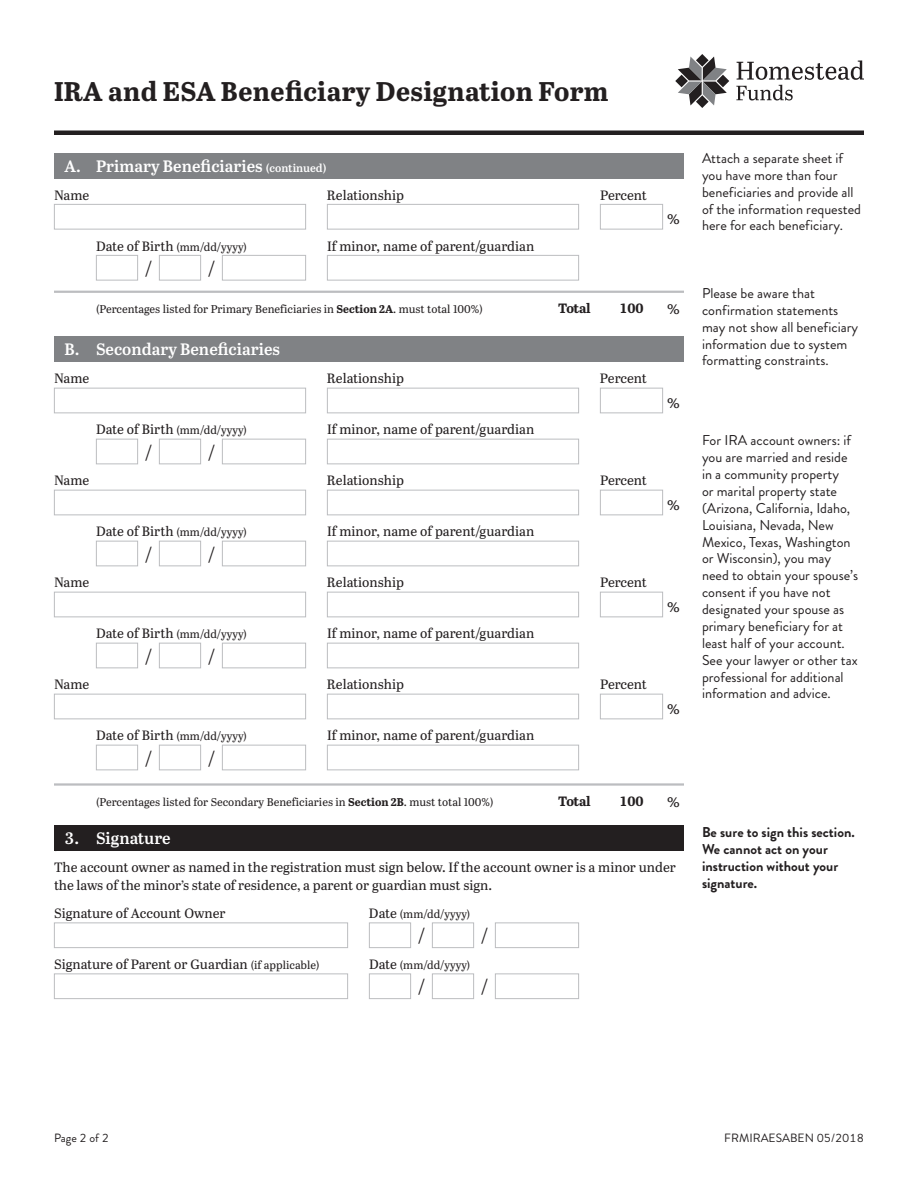
<style>
.page{position:relative;width:918px;height:1188px;background:#fff}
.page>*{position:absolute;margin:0;border:0;box-sizing:border-box;transform-origin:0 0}
.t1{font:700 27px "Abril Text";letter-spacing:.01em;color:#231f20}
.t2{font:18px "Abril Text";color:#231f20}
.t3{font:600 16.5px "Abril Text";color:#fff}
.t4{font:14.25px/16.8px "Brandon Grotesque";color:#231f20}
.t5{font:700 14.25px/16.8px "Brandon Grotesque";color:#231f20}
.t6{font:13.5px/18px "Abril Text";color:#231f20}
.t7{font:700 13.5px "Abril Text";letter-spacing:-.025em;color:#231f20}
.t8{font:12px "Brandon Grotesque";color:#231f20}
.t9{font:11.25px "Abril Text";color:#231f20}
.s1{font-size:11.25px}
.s2{font-size:13.5px}
.s3{font-weight:700}
</style>
<div class="page">
<svg style="left:736px;top:60px;width:128px;height:40px"></svg>
<svg style="left:675px;top:54px;width:54px;height:54px"></svg>
<div style="left:54px;top:130px;width:810px;height:5px;background:#231f20"></div>
<div style="left:54px;top:153px;width:630px;height:25px;background:#808285"></div>
<div style="left:54px;top:204px;width:252px;height:26px;border:1px solid #bcbdc0"></div>
<div style="left:327px;top:204px;width:252px;height:26px;border:1px solid #bcbdc0"></div>
<div style="left:600px;top:204px;width:63px;height:26px;border:1px solid #bcbdc0"></div>
<div style="left:96px;top:255px;width:42px;height:25px;border:1px solid #bcbdc0"></div>
<div style="left:159px;top:255px;width:42px;height:25px;border:1px solid #bcbdc0"></div>
<div style="left:222px;top:255px;width:84px;height:25px;border:1px solid #bcbdc0"></div>
<div style="left:327px;top:255px;width:252px;height:25px;border:1px solid #bcbdc0"></div>
<hr style="left:54px;top:291px;width:630px;height:2px;background:#bcbdc0">
<div style="left:54px;top:337px;width:630px;height:25px;background:#808285"></div>
<div style="left:54px;top:388px;width:252px;height:25px;border:1px solid #bcbdc0"></div>
<div style="left:327px;top:388px;width:252px;height:25px;border:1px solid #bcbdc0"></div>
<div style="left:600px;top:388px;width:63px;height:25px;border:1px solid #bcbdc0"></div>
<div style="left:96px;top:439px;width:42px;height:25px;border:1px solid #bcbdc0"></div>
<div style="left:159px;top:439px;width:42px;height:25px;border:1px solid #bcbdc0"></div>
<div style="left:222px;top:439px;width:84px;height:25px;border:1px solid #bcbdc0"></div>
<div style="left:327px;top:439px;width:252px;height:25px;border:1px solid #bcbdc0"></div>
<div style="left:54px;top:490px;width:252px;height:25px;border:1px solid #bcbdc0"></div>
<div style="left:327px;top:490px;width:252px;height:25px;border:1px solid #bcbdc0"></div>
<div style="left:600px;top:490px;width:63px;height:25px;border:1px solid #bcbdc0"></div>
<div style="left:96px;top:541px;width:42px;height:25px;border:1px solid #bcbdc0"></div>
<div style="left:159px;top:541px;width:42px;height:25px;border:1px solid #bcbdc0"></div>
<div style="left:222px;top:541px;width:84px;height:25px;border:1px solid #bcbdc0"></div>
<div style="left:327px;top:541px;width:252px;height:25px;border:1px solid #bcbdc0"></div>
<div style="left:54px;top:592px;width:252px;height:25px;border:1px solid #bcbdc0"></div>
<div style="left:327px;top:592px;width:252px;height:25px;border:1px solid #bcbdc0"></div>
<div style="left:600px;top:592px;width:63px;height:25px;border:1px solid #bcbdc0"></div>
<div style="left:96px;top:643px;width:42px;height:25px;border:1px solid #bcbdc0"></div>
<div style="left:159px;top:643px;width:42px;height:25px;border:1px solid #bcbdc0"></div>
<div style="left:222px;top:643px;width:84px;height:25px;border:1px solid #bcbdc0"></div>
<div style="left:327px;top:643px;width:252px;height:25px;border:1px solid #bcbdc0"></div>
<div style="left:54px;top:694px;width:252px;height:25px;border:1px solid #bcbdc0"></div>
<div style="left:327px;top:694px;width:252px;height:25px;border:1px solid #bcbdc0"></div>
<div style="left:600px;top:694px;width:63px;height:25px;border:1px solid #bcbdc0"></div>
<div style="left:96px;top:745px;width:42px;height:25px;border:1px solid #bcbdc0"></div>
<div style="left:159px;top:745px;width:42px;height:25px;border:1px solid #bcbdc0"></div>
<div style="left:222px;top:745px;width:84px;height:25px;border:1px solid #bcbdc0"></div>
<div style="left:327px;top:745px;width:252px;height:25px;border:1px solid #bcbdc0"></div>
<hr style="left:54px;top:783px;width:630px;height:3px;background:#bcbdc0">
<div style="left:54px;top:826px;width:630px;height:25px;background:#231f20"></div>
<div style="left:54px;top:922px;width:294px;height:26px;border:1px solid #bcbdc0"></div>
<div style="left:369px;top:922px;width:42px;height:26px;border:1px solid #bcbdc0"></div>
<div style="left:432px;top:922px;width:42px;height:26px;border:1px solid #bcbdc0"></div>
<div style="left:495px;top:922px;width:84px;height:26px;border:1px solid #bcbdc0"></div>
<div style="left:54px;top:974px;width:294px;height:25px;border:1px solid #bcbdc0"></div>
<div style="left:369px;top:974px;width:42px;height:25px;border:1px solid #bcbdc0"></div>
<div style="left:432px;top:974px;width:42px;height:25px;border:1px solid #bcbdc0"></div>
<div style="left:495px;top:974px;width:84px;height:25px;border:1px solid #bcbdc0"></div>
<h1 class="t1" style="left:54px;top:82px;width:556px">IRA and ESA Beneficiary Designation Form</h1>
<p class="t3" style="left:64px;top:160px;width:263px">A. Primary Beneficiaries <span class="s1">(continued)</span></p>
<p class="t6" style="left:54px;top:186px;width:37px">Name</p>
<p class="t6" style="left:327px;top:186px;width:79px">Relationship</p>
<p class="t6" style="left:600px;top:186px;width:49px">Percent</p>
<p class="t2" style="left:667px;top:210px;width:15px">%</p>
<p class="t9" style="left:96px;top:242px;width:152px"><span class="s2">Date of Birth</span> (mm/dd/yyyy)</p>
<p class="t6" style="left:327px;top:237px;width:209px">If minor, name of parent/guardian</p>
<p class="t2" style="left:145px;top:261px;width:8px">/</p>
<p class="t2" style="left:208px;top:261px;width:8px">/</p>
<p class="t9" style="left:96px;top:304px;width:388px">(Percentages listed for Primary Beneficiaries in <span class="s3">Section 2A</span>. must total 100%)</p>
<p class="t7" style="left:558px;top:303px;width:34px">Total</p>
<p class="t7" style="left:619px;top:303px;width:26px">100</p>
<p class="t2" style="left:667px;top:300px;width:15px">%</p>
<p class="t3" style="left:64px;top:343px;width:217px">B. Secondary Beneficiaries</p>
<p class="t6" style="left:54px;top:370px;width:37px">Name</p>
<p class="t6" style="left:327px;top:370px;width:79px">Relationship</p>
<p class="t6" style="left:600px;top:370px;width:49px">Percent</p>
<p class="t2" style="left:667px;top:393px;width:15px">%</p>
<p class="t9" style="left:96px;top:425px;width:152px"><span class="s2">Date of Birth</span> (mm/dd/yyyy)</p>
<p class="t6" style="left:327px;top:421px;width:209px">If minor, name of parent/guardian</p>
<p class="t2" style="left:145px;top:444px;width:8px">/</p>
<p class="t2" style="left:208px;top:444px;width:8px">/</p>
<p class="t6" style="left:54px;top:472px;width:37px">Name</p>
<p class="t6" style="left:327px;top:472px;width:79px">Relationship</p>
<p class="t6" style="left:600px;top:472px;width:49px">Percent</p>
<p class="t2" style="left:667px;top:495px;width:15px">%</p>
<p class="t9" style="left:96px;top:527px;width:152px"><span class="s2">Date of Birth</span> (mm/dd/yyyy)</p>
<p class="t6" style="left:327px;top:523px;width:209px">If minor, name of parent/guardian</p>
<p class="t2" style="left:145px;top:546px;width:8px">/</p>
<p class="t2" style="left:208px;top:546px;width:8px">/</p>
<p class="t6" style="left:54px;top:574px;width:37px">Name</p>
<p class="t6" style="left:327px;top:574px;width:79px">Relationship</p>
<p class="t6" style="left:600px;top:574px;width:49px">Percent</p>
<p class="t2" style="left:667px;top:597px;width:15px">%</p>
<p class="t9" style="left:96px;top:629px;width:152px"><span class="s2">Date of Birth</span> (mm/dd/yyyy)</p>
<p class="t6" style="left:327px;top:625px;width:209px">If minor, name of parent/guardian</p>
<p class="t2" style="left:145px;top:648px;width:8px">/</p>
<p class="t2" style="left:208px;top:648px;width:8px">/</p>
<p class="t6" style="left:54px;top:676px;width:37px">Name</p>
<p class="t6" style="left:327px;top:676px;width:79px">Relationship</p>
<p class="t6" style="left:600px;top:676px;width:49px">Percent</p>
<p class="t2" style="left:667px;top:699px;width:15px">%</p>
<p class="t9" style="left:96px;top:731px;width:152px"><span class="s2">Date of Birth</span> (mm/dd/yyyy)</p>
<p class="t6" style="left:327px;top:727px;width:209px">If minor, name of parent/guardian</p>
<p class="t2" style="left:145px;top:750px;width:8px">/</p>
<p class="t2" style="left:208px;top:750px;width:8px">/</p>
<p class="t9" style="left:96px;top:797px;width:399px">(Percentages listed for Secondary Beneficiaries in <span class="s3">Section 2B</span>. must total 100%)</p>
<p class="t7" style="left:558px;top:796px;width:34px">Total</p>
<p class="t7" style="left:619px;top:796px;width:26px">100</p>
<p class="t2" style="left:667px;top:792px;width:15px">%</p>
<p class="t3" style="left:54px;top:832px;width:118px"><sub>.</sub> 3. Signature</p>
<p class="t6" style="left:54px;top:859px;width:623px">The account owner as named in the registration must sign below. If the account owner is a minor under the laws of the minor’s state of residence, a parent or guardian must sign.</p>
<p class="t6" style="left:54px;top:905px;width:173px">Signature of Account Owner</p>
<p class="t9" style="left:369px;top:909px;width:103px"><span class="s2">Date</span> (mm/dd/yyyy)</p>
<p class="t2" style="left:418px;top:928px;width:8px">/</p>
<p class="t2" style="left:481px;top:928px;width:8px">/</p>
<p class="t6" style="left:54px;top:956px;width:267px">Signature of Parent or Guardian <span class="s1">(if applicable)</span></p>
<p class="t9" style="left:369px;top:960px;width:103px"><span class="s2">Date</span> (mm/dd/yyyy)</p>
<p class="t2" style="left:418px;top:979px;width:8px">/</p>
<p class="t2" style="left:481px;top:979px;width:8px">/</p>
<p class="t4" style="left:702px;top:152px;width:161px">Attach a separate sheet if you have more than four beneficiaries and provide all of the information requested here for each beneficiary.</p>
<p class="t4" style="left:702px;top:287px;width:158px">Please be aware that confirmation statements may not show all beneficiary information due to system formatting constraints.</p>
<p class="t4" style="left:702px;top:434px;width:158px">For IRA account owners: if you are married and reside in a community property<br>or marital property state (Arizona, California, Idaho,<br>Louisiana, Nevada, New<br>Mexico, Texas, Washington or Wisconsin), you may need to obtain your spouse’s consent if you have not designated your spouse as primary beneficiary for at least half of your account.<br>See your lawyer or other tax professional for additional information and advice.</p>
<p class="t5" style="left:702px;top:826px;width:154px">Be sure to sign this section.<br>We cannot act on your instruction without your signature.</p>
<p class="t8" style="left:54px;top:1134px;width:56px">Page 2 of 2</p>
<p class="t8" style="left:724px;top:1134px;width:141px">FRMIRAESABEN 05/2018</p>
</div>
